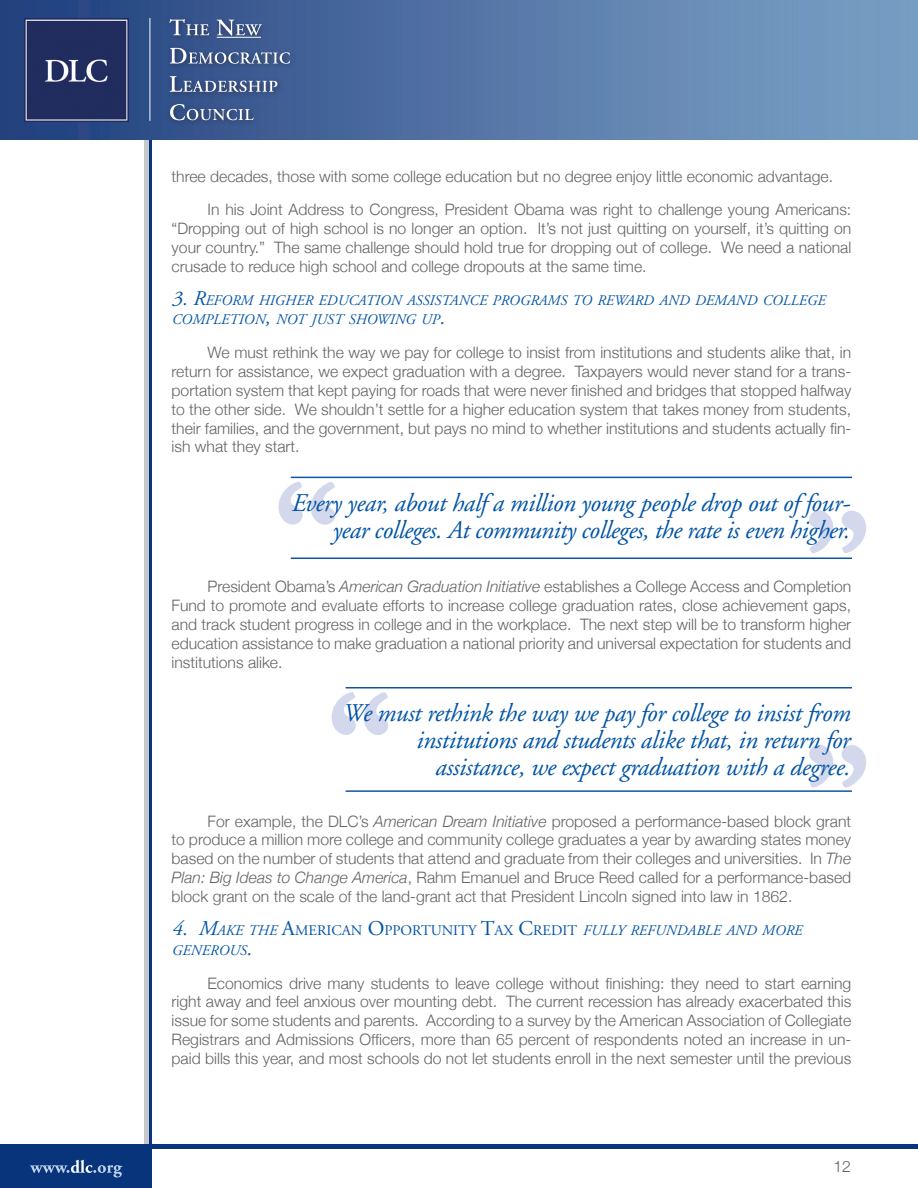
<style>
.page{position:relative;width:918px;height:1188px;background:#fff}
.page>*{position:absolute;margin:0;border:0;box-sizing:border-box;transform-origin:0 0}
.t1{font:700 136.5px "Garamond";color:#d4d8ec}
.t2{font:italic 25.5px/27px "Adobe Garamond";letter-spacing:-.015em;color:#0154a6;text-align:right}
.t3{font:300 15.75px/18.9px "Helvetica Neue";color:#636366;text-align:justify}
.t4{font:italic 14.7px/19.5px "Adobe Garamond";color:#0154a6}
.s1{font-size:21px}
.s2{font-style:italic}
.s3{font-style:normal;font-size:21px}
.s4{font-style:normal}
</style>
<div class="page">
<svg style="left:148px;top:140px;width:3px;height:1004px;background:#476595"></svg>
<hr style="left:144px;top:0;width:4px;height:1188px;background:#c7c8ca">
<div style="left:0;top:1144px;width:918px;height:5px;background:#08347b"></div>
<div style="left:0;top:1146px;width:151px;height:42px;background:#08347b"></div>
<svg style="left:30px;top:1160px;width:92px;height:17px"></svg>
<img style="left:0;top:0;width:918px;height:140px">
<img style="left:25px;top:18px;width:103px;height:103px">
<div style="left:167px;top:101px;width:93px;height:26px;background:#38548b"></div>
<svg style="left:170px;top:104px;width:84px;height:16px"></svg>
<div style="left:166px;top:73px;width:117px;height:26px;background:#39548a"></div>
<svg style="left:170px;top:76px;width:107px;height:16px"></svg>
<div style="left:166px;top:44px;width:130px;height:26px;background:#3a568d"></div>
<svg style="left:170px;top:48px;width:120px;height:16px"></svg>
<div style="left:166px;top:15px;width:101px;height:26px;background:#231f20;opacity:.5"></div>
<svg style="left:169px;top:19px;width:93px;height:17px;background:#61769f"></svg>
<hr style="left:217px;top:37px;width:44px;height:1px;background:#f2f3f4">
<hr style="left:149px;top:18px;width:1px;height:103px;background:#e1e9ee">
<hr style="left:291px;top:558px;width:561px;height:1px;background:#0e55a5">
<hr style="left:291px;top:477px;width:561px;height:1px;background:#0e55a5">
<hr style="left:346px;top:790px;width:506px;height:2px;background:#0e55a5">
<hr style="left:346px;top:687px;width:506px;height:1px;background:#0e55a5">
<p class="t3" style="left:208px;top:160px;width:645px;line-height:32.4px;text-indent:-36px">three decades, those with some college education but no degree enjoy little economic advantage.<br>In his Joint Address to Congress, President Obama was right to challenge young Americans:</p>
<p class="t3" style="left:172px;top:218px;width:681px">“Dropping out of high school is no longer an option. It’s not just quitting on yourself, it’s quitting on your country.” The same challenge should hold true for dropping out of college. We need a national crusade to reduce high school and college dropouts at the same time.</p>
<p class="t4" style="left:172px;top:291px;width:655px"><span class="s1">3. R</span>EFORM HIGHER EDUCATION ASSISTANCE PROGRAMS TO REWARD AND DEMAND COLLEGE<br>COMPLETION<span class="s1">,</span> NOT JUST SHOWING UP<span class="s1">.</span></p>
<p class="t3" style="left:172px;top:343px;width:681px;text-indent:36px">We must rethink the way we pay for college to insist from institutions and students alike that, in return for assistance, we expect graduation with a degree. Taxpayers would never stand for a trans&shy;portation system that kept paying for roads that were never finished and bridges that stopped halfway to the other side. We shouldn’t settle for a higher education system that takes money from students, their families, and the government, but pays no mind to whether institutions and students actually fin&shy;ish what they start.</p>
<h1 class="t1" style="left:272px;top:445px;width:68px">“</h1>
<h2 class="t2" style="left:291px;top:490px;width:561px">Every year, about half a million young people drop out of four&shy;year colleges. At community colleges, the rate is even higher.</h2>
<h1 class="t1" style="left:805px;top:473px;width:68px">”</h1>
<p class="t3" style="left:172px;top:577px;width:681px;text-indent:36px">President Obama’s <span class="s2">American Graduation Initiative</span> establishes a College Access and Completion Fund to promote and evaluate efforts to increase college graduation rates, close achievement gaps, and track student progress in college and in the workplace. The next step will be to transform higher education assistance to make graduation a national priority and universal expectation for students and institutions alike.</p>
<h1 class="t1" style="left:325px;top:655px;width:68px">“</h1>
<h2 class="t2" style="left:342px;top:701px;width:509px">We must rethink the way we pay for college to insist from institutions and students alike that, in return for assistance, we expect graduation with a degree.</h2>
<h1 class="t1" style="left:805px;top:707px;width:68px">”</h1>
<p class="t3" style="left:172px;top:811px;width:681px;text-indent:36px">For example, the DLC’s <span class="s2">American Dream Initiative</span> proposed a performance-based block grant to produce a million more college and community college graduates a year by awarding states money based on the number of students that attend and graduate from their colleges and universities. In <span class="s2">The Plan: Big Ideas to Change America</span>, Rahm Emanuel and Bruce Reed called for a performance-based block grant on the scale of the land-grant act that President Lincoln signed into law in 1862.</p>
<p class="t4" style="left:172px;top:921px;width:632px"><span class="s1">4. M</span>AKE THE <span class="s3">A</span><span class="s4">MERICAN</span> <span class="s3">O</span><span class="s4">PP ORTUNITY</span> <span class="s3">T</span><span class="s4">AX</span> <span class="s3">C</span><span class="s4">REDIT</span> FULLY REFUNDABLE AND MORE<br>GENEROUS<span class="s1">.</span></p>
<p class="t3" style="left:172px;top:973px;width:681px;text-indent:36px">Economics drive many students to leave college without finishing: they need to start earning right away and feel anxious over mounting debt. The current recession has already exacerbated this issue for some students and parents. According to a survey by the American Association of Collegiate Registrars and Admissions Officers, more than 65 percent of respondents noted an increase in un&shy;paid bills this year, and most schools do not let students enroll in the next semester until the previous</p>
<p class="t3" style="left:833px;top:1157px;width:19px">12</p>
</div>
